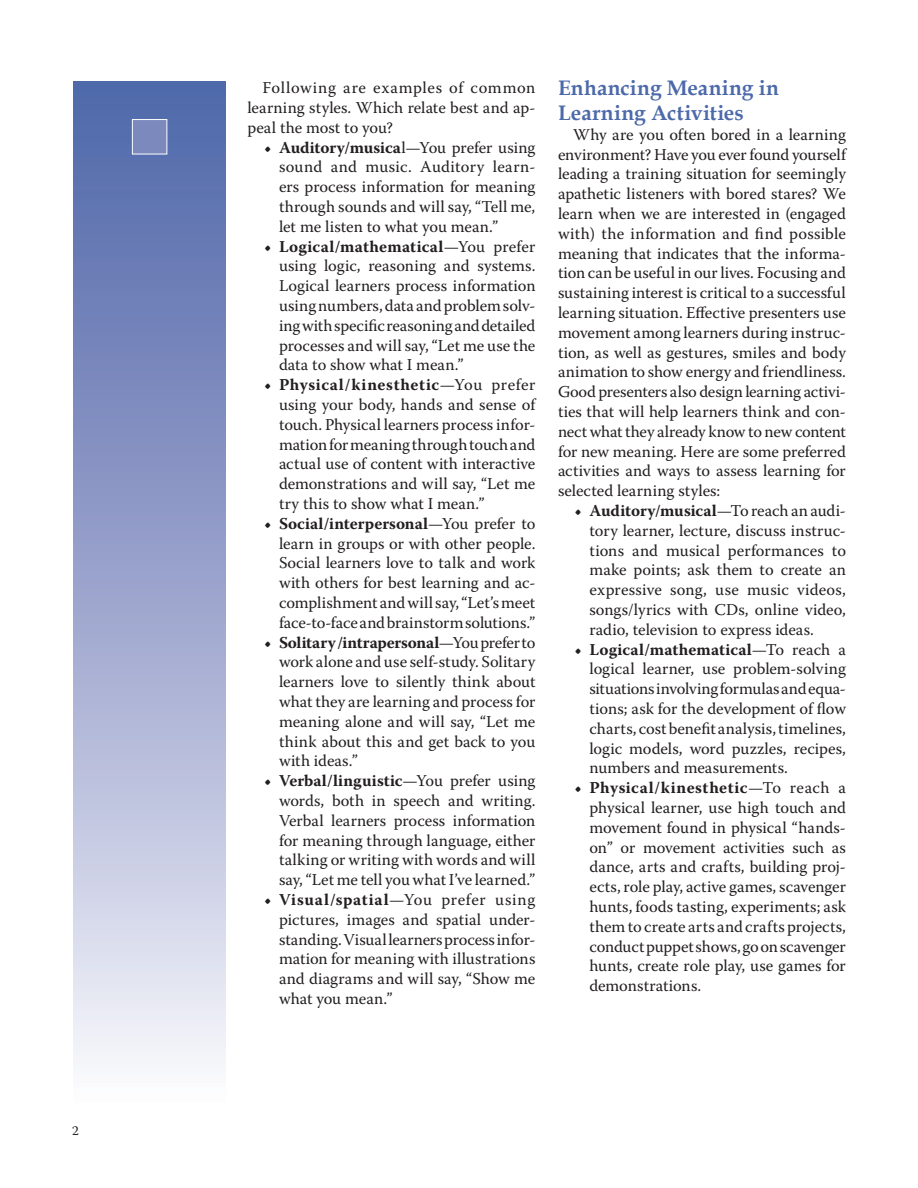
<style>
.page{position:relative;width:918px;height:1188px;background:#fff}
.page>*{position:absolute;margin:0;border:0;box-sizing:border-box;transform-origin:0 0}
._1{font:700 21px/25.2px "Book Antiqua";letter-spacing:.01em;color:#4c69aa}
.bullets{font:16.5px/19.8px "Warnock Pro";color:#231f20;text-align:justify}
.body{font:16.5px/19.8px "Warnock Pro";letter-spacing:.005em;color:#231f20;text-align:justify}
.PageNumbers{font:13.5px "Warnock Pro";color:#231f20}
.s1{font-weight:700}
</style>
<div class="page">
<div style="left:74px;top:81px;width:152px;height:1026px;background:linear-gradient(to bottom,#4960a6,#f6f4fa)"></div>
<div style="left:132px;top:119px;width:35px;height:35px;background:#7b89bd;border:1px solid #fff"></div>
<p class="PageNumbers" style="left:72px;top:1122px;width:8px">2</p>
<p class="body" style="left:248px;top:78px;width:290px;text-indent:15px">Following are examples of common learning styles. Which relate best and ap&shy;peal the most to you?</p>
<p class="bullets" style="left:279px;top:137px;width:258px;text-indent:-15px"><span class="s1">• Auditory/musica</span>l—You prefer using sound and music. Auditory learn&shy;ers process information for meaning through sounds and will say, “Tell me, let me listen to what you mean.”</p>
<p class="bullets" style="left:279px;top:236px;width:258px;text-indent:-15px"><span class="s1">• Logical/mathematical</span>—You prefer using logic, reasoning and systems.<br>Logical learners process information using numbers, data and problem solv&shy;ing with specific reasoning and detailed processes and will say, “Let me use the data to show what I mean.”</p>
<p class="bullets" style="left:279px;top:375px;width:258px;text-indent:-15px"><span class="s1">• Physical/kinesthetic</span>—You prefer using your body, hands and sense of touch. Physical learners process infor&shy;mation for meaning through touch and actual use of content with interactive demonstrations and will say, “Let me try this to show what I mean.”</p>
<p class="bullets" style="left:279px;top:513px;width:258px;text-indent:-15px"><span class="s1">• Social/interpersonal</span>—You prefer to learn in groups or with other people.<br>Social learners love to talk and work with others for best learning and ac&shy;complishment and will say, “Let’s meet face-to-face and brainstorm solutions.”</p>
<p class="bullets" style="left:279px;top:632px;width:258px;text-indent:-15px"><span class="s1">• Solitary/intrapersonal</span>—You prefer to work alone and use self-study. Solitary learners love to silently think about what they are learning and process for meaning alone and will say, “Let me think about this and get back to you with ideas.”</p>
<p class="bullets" style="left:279px;top:771px;width:258px;text-indent:-15px"><span class="s1">• Verbal/linguistic</span>—You prefer using words, both in speech and writing.<br>Verbal learners process information for meaning through language, either talking or writing with words and will say, “Let me tell you what I’ve learned.”</p>
<p class="bullets" style="left:279px;top:889px;width:258px;text-indent:-15px"><span class="s1">• Visual/spatial</span>—You prefer using pictures, images and spatial under&shy;standing. Visual learners process infor&shy;mation for meaning with illustrations and diagrams and will say, “Show me what you mean.”</p>
<p class="_1" style="left:558px;top:75px;width:222px">Enhancing Meaning in<br>Learning Activities</p>
<p class="body" style="left:558px;top:124px;width:290px;text-indent:15px">Why are you often bored in a learning environment? Have you ever found yourself leading a training situation for seemingly apathetic listeners with bored stares? We learn when we are interested in (engaged with) the information and find possible meaning that indicates that the informa&shy;tion can be useful in our lives. Focusing and sustaining interest is critical to a successful learning situation. Effective presenters use movement among learners during instruc&shy;tion, as well as gestures, smiles and body animation to show energy and friendliness.<br>Good presenters also design learning activi&shy;ties that will help learners think and con&shy;nect what they already know to new content for new meaning. Here are some preferred activities and ways to assess learning for selected learning styles:</p>
<p class="bullets" style="left:590px;top:500px;width:258px;text-indent:-15px"><span class="s1">• Auditory/musical</span>—To reach an audi&shy;tory learner, lecture, discuss instruc&shy;tions and musical performances to make points; ask them to create an expressive song, use music videos, songs/lyrics with CDs, online video, radio, television to express ideas.</p>
<p class="bullets" style="left:590px;top:639px;width:258px;text-indent:-15px"><span class="s1">• Logical/mathematical</span>—To reach a logical learner, use problem-solving situations involving formulas and equa&shy;tions; ask for the development of flow charts, cost benefit analysis, timelines, logic models, word puzzles, recipes, numbers and measurements.</p>
<p class="bullets" style="left:590px;top:778px;width:258px;text-indent:-15px"><span class="s1">• Physical/kinesthetic</span>—To reach a physical learner, use high touch and movement found in physical “hands&shy;on” or movement activities such as dance, arts and crafts, building proj&shy;ects, role play, active games, scavenger hunts, foods tasting, experiments; ask them to create arts and crafts projects, conduct puppet shows, go on scavenger hunts, create role play, use games for demonstrations.</p>
</div>
